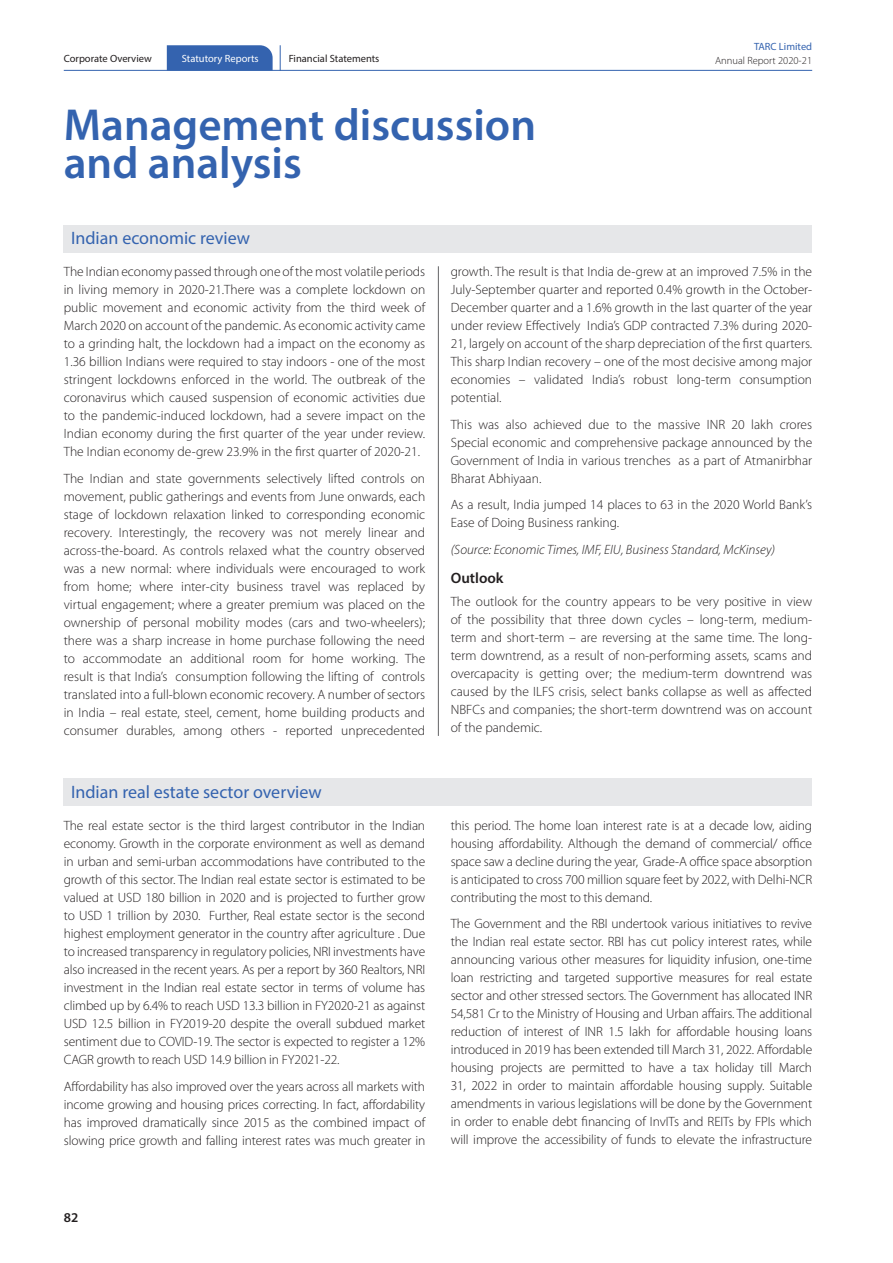
<style>
.page{position:relative;width:893px;height:1263px;background:#fff}
.page>*{position:absolute;margin:0;border:0;box-sizing:border-box;transform-origin:0 0}
.t1{font:600 45px/37.5px "Myriad Pro";color:#3463af}
.t2{font:18px "Myriad Pro";color:#3463af}
.t3{font:600 15px "Myriad Pro";color:#231f20}
.t4{font:300 13.5px/18px "Myriad Pro";color:#231f20;text-align:justify}
.t5{font:italic 300 13.5px "Myriad Pro";color:#231f20}
.t6{font:600 13.5px "Myriad Pro";color:#231f20}
.t7{font:10.5px "Myriad Pro";color:#231f20}
.t8{font:300 10.5px "Myriad Pro";color:#231f20}
.t9{font:10.5px "Myriad Pro";color:#fff}
.t10{font:10.5px "Myriad Pro";color:#3463af}
</style>
<div class="page">
<div style="left:167px;top:45px;width:106px;height:25px;background:#3463af"></div>
<hr style="left:64px;top:70px;width:748px;height:1px;background:#3463af">
<svg style="left:280px;top:45px;width:1px;height:26px"></svg>
<hr style="left:438px;top:266px;width:1px;height:470px;background:#636366">
<div style="left:64px;top:225px;width:748px;height:27px;background:#e6e7e9"></div>
<div style="left:64px;top:778px;width:748px;height:28px;background:#e6e7e9"></div>
<p class="t10" style="left:754px;top:40px;width:60px">TARC Limited</p>
<p class="t7" style="left:64px;top:52px;width:90px">Corporate Overview</p>
<p class="t9" style="left:182px;top:52px;width:78px">Statutory Reports</p>
<p class="t7" style="left:289px;top:52px;width:92px">Financial Statements</p>
<p class="t8" style="left:715px;top:55px;width:99px">Annual Report 2020-21</p>
<h1 class="t1" style="left:64px;top:105px;width:474px">Management discussion and analysis</h1>
<h2 class="t2" style="left:71px;top:227px;width:181px">Indian economic review</h2>
<p class="t4" style="left:64px;top:263px;width:363px">The Indian economy passed through one of the most volatile periods in living memory in 2020-21.There was a complete lockdown on public movement and economic activity from the third week of March 2020 on account of the pandemic. As economic activity came to a grinding halt, the lockdown had a impact on the economy as 1.36 billion Indians were required to stay indoors - one of the most stringent lockdowns enforced in the world. The outbreak of the coronavirus which caused suspension of economic activities due to the pandemic-induced lockdown, had a severe impact on the Indian economy during the first quarter of the year under review.<br>The Indian economy de-grew 23.9% in the first quarter of 2020-21.</p>
<p class="t4" style="left:64px;top:470px;width:363px">The Indian and state governments selectively lifted controls on movement, public gatherings and events from June onwards, each stage of lockdown relaxation linked to corresponding economic recovery. Interestingly, the recovery was not merely linear and across-the-board. As controls relaxed what the country observed was a new normal: where individuals were encouraged to work from home; where inter-city business travel was replaced by virtual engagement; where a greater premium was placed on the ownership of personal mobility modes (cars and two-wheelers); there was a sharp increase in home purchase following the need to accommodate an additional room for home working. The result is that India’s consumption following the lifting of controls translated into a full-blown economic recovery. A number of sectors in India – real estate, steel, cement, home building products and consumer durables, among others - reported unprecedented</p>
<h2 class="t2" style="left:71px;top:781px;width:252px">Indian real estate sector overview</h2>
<p class="t4" style="left:64px;top:817px;width:363px">The real estate sector is the third largest contributor in the Indian economy. Growth in the corporate environment as well as demand in urban and semi-urban accommodations have contributed to the growth of this sector. The Indian real estate sector is estimated to be valued at USD 180 billion in 2020 and is projected to further grow to USD 1 trillion by 2030. Further, Real estate sector is the second highest employment generator in the country after agriculture . Due to increased transparency in regulatory policies, NRI investments have also increased in the recent years. As per a report by 360 Realtors, NRI investment in the Indian real estate sector in terms of volume has climbed up by 6.4% to reach USD 13.3 billion in FY2020-21 as against USD 12.5 billion in FY2019-20 despite the overall subdued market sentiment due to COVID-19. The sector is expected to register a 12% CAGR growth to reach USD 14.9 billion in FY2021-22.</p>
<p class="t4" style="left:64px;top:1077px;width:363px">Affordability has also improved over the years across all markets with income growing and housing prices correcting. In fact, affordability has improved dramatically since 2015 as the combined impact of slowing price growth and falling interest rates was much greater in</p>
<p class="t4" style="left:451px;top:263px;width:363px">growth. The result is that India de-grew at an improved 7.5% in the July-September quarter and reported 0.4% growth in the October-December quarter and a 1.6% growth in the last quarter of the year under review Effectively India’s GDP contracted 7.3% during 2020- 21, largely on account of the sharp depreciation of the first quarters.<br>This sharp Indian recovery – one of the most decisive among major economies – validated India’s robust long-term consumption potential.</p>
<p class="t4" style="left:451px;top:415px;width:363px">This was also achieved due to the massive INR 20 lakh crores Special economic and comprehensive package announced by the Government of India in various trenches as a part of Atmanirbhar Bharat Abhiyaan.</p>
<p class="t4" style="left:451px;top:496px;width:363px">As a result, India jumped 14 places to 63 in the 2020 World Bank’s<br>Ease of Doing Business ranking.</p>
<p class="t5" style="left:451px;top:542px;width:326px">(Source: Economic Times, IMF, EIU, Business Standard, McKinsey)</p>
<p class="t3" style="left:451px;top:569px;width:54px">Outlook</p>
<p class="t4" style="left:451px;top:592px;width:363px">The outlook for the country appears to be very positive in view of the possibility that three down cycles – long-term, medium&shy;term and short-term – are reversing at the same time. The long&shy;term downtrend, as a result of non-performing assets, scams and overcapacity is getting over; the medium-term downtrend was caused by the ILFS crisis, select banks collapse as well as affected NBFCs and companies; the short-term downtrend was on account of the pandemic.</p>
<p class="t4" style="left:451px;top:817px;width:363px">this period. The home loan interest rate is at a decade low, aiding housing affordability. Although the demand of commercial/ office space saw a decline during the year, Grade-A office space absorption is anticipated to cross 700 million square feet by 2022, with Delhi-NCR contributing the most to this demand.</p>
<p class="t4" style="left:451px;top:915px;width:363px">The Government and the RBI undertook various initiatives to revive the Indian real estate sector. RBI has cut policy interest rates, while announcing various other measures for liquidity infusion, one-time loan restricting and targeted supportive measures for real estate sector and other stressed sectors. The Government has allocated INR 54,581 Cr to the Ministry of Housing and Urban affairs. The additional reduction of interest of INR 1.5 lakh for affordable housing loans introduced in 2019 has been extended till March 31, 2022. Affordable housing projects are permitted to have a tax holiday till March 31, 2022 in order to maintain affordable housing supply. Suitable amendments in various legislations will be done by the Government in order to enable debt financing of InvITs and REITs by FPIs which will improve the accessibility of funds to elevate the infrastructure</p>
<p class="t6" style="left:64px;top:1209px;width:16px">82</p>
</div>
